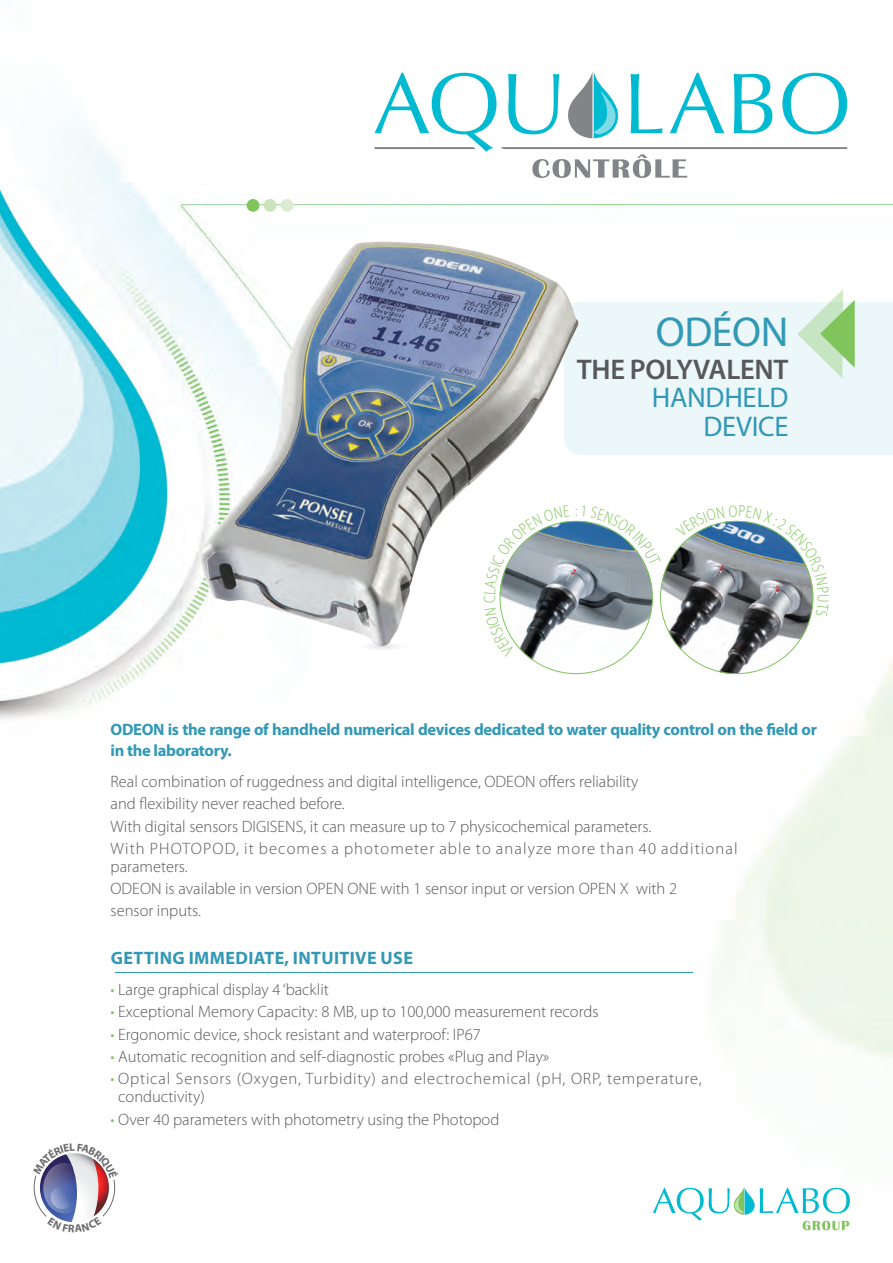
<style>
.page{position:relative;width:893px;height:1263px;background:#fff}
.page>*{position:absolute;margin:0;border:0;box-sizing:border-box;transform-origin:0 0}
.t1{font:42px "Myriad Pro";letter-spacing:-.01em;color:#3198b6}
.t2{font:28.5px/28.5px "Myriad Pro";letter-spacing:-.01em;color:#3198b6;text-align:right}
.t3{font:700 18px "Myriad Pro";letter-spacing:.02em;color:#3198b6}
.t4{font:300 16.5px "Myriad Pro";color:#57585a}
.t5{font:700 16.5px/21px "Myriad Pro";letter-spacing:-.02em;color:#3198b6}
.t6{font:300 16.5px/18px "Myriad Pro";letter-spacing:.05em;color:#57585a}
.t7{font:300 16.5px/18px "Myriad Pro";letter-spacing:.07em;color:#57585a}
.s1{font-weight:600;color:#57585a}
.s2{color:#80c55b}
</style>
<div class="page">
<img style="left:0;top:100px;width:893px;height:1131px">
<div style="left:612px;top:302px;width:281px;height:153px;background:#ecf7fa"></div>
<div style="left:247px;top:199px;width:12px;height:13px;background:#80c55b;border-radius:50%"></div>
<div style="left:264px;top:199px;width:12px;height:13px;background:#cce4bb;border-radius:50%"></div>
<div style="left:281px;top:199px;width:12px;height:13px;background:#dcecd2;border-radius:50%"></div>
<svg style="left:797px;top:289px;width:58px;height:89px;background:#cae7c5"></svg>
<svg style="left:374px;top:71px;width:473px;height:107px"></svg>
<svg style="left:653px;top:1187px;width:197px;height:43px"></svg>
<hr style="left:115px;top:972px;width:578px;height:1px;background:#3198b6">
<img style="left:170px;top:205px;width:442px;height:460px">
<div style="left:500px;top:521px;width:152px;height:153px;background:#fff;border-radius:50%"></div>
<img style="left:500px;top:523px;width:153px;height:139px">
<img style="left:660px;top:521px;width:153px;height:153px;border-radius:77px">
<svg style="left:484px;top:506px;width:85px;height:151px"></svg>
<svg style="left:576px;top:506px;width:85px;height:60px"></svg>
<svg style="left:676px;top:505px;width:153px;height:112px"></svg>
<svg style="left:33px;top:1143px;width:86px;height:88px"></svg>
<p class="t1" style="left:656px;top:306px;width:134px">ODÉON</p>
<p class="t2" style="left:577px;top:355px;width:213px"><span class="s1">THE POLYVALENT<br></span>HANDHELD<br>DEVICE</p>
<p class="t5" style="left:111px;top:719px;width:708px">ODEON is the range of handheld numerical devices dedicated to water quality control on the field or in the laboratory.</p>
<p class="t4" style="left:111px;top:772px;width:529px">Real combination of ruggedness and digital intelligence, ODEON offers reliability</p>
<p class="t4" style="left:111px;top:795px;width:236px">and flexibility never reached before.</p>
<p class="t4" style="left:111px;top:817px;width:542px">With digital sensors DIGISENS, it can measure up to 7 physicochemical parameters.</p>
<p class="t7" style="left:111px;top:840px;width:629px">With PHOTOPOD, it becomes a photometer able to analyze more than 40 additional parameters.</p>
<p class="t4" style="left:111px;top:879px;width:568px">ODEON is available in version OPEN ONE with 1 sensor input or version OPEN X with 2</p>
<p class="t4" style="left:111px;top:902px;width:92px">sensor inputs.</p>
<p class="t3" style="left:111px;top:947px;width:304px">GETTING IMMEDIATE, INTUITIVE USE</p>
<p class="t4" style="left:111px;top:981px;width:220px"><span class="s2">•</span> Large graphical display 4 ‘backlit</p>
<p class="t4" style="left:111px;top:1003px;width:489px"><span class="s2">•</span> Exceptional Memory Capacity: 8 MB, up to 100,000 measurement records</p>
<p class="t4" style="left:111px;top:1025px;width:372px"><span class="s2">•</span> Ergonomic device, shock resistant and waterproof: IP67</p>
<p class="t4" style="left:111px;top:1047px;width:440px"><span class="s2">•</span> Automatic recognition and self-diagnostic probes «Plug and Play»</p>
<p class="t6" style="left:118px;top:1070px;width:585px;text-indent:-8px"><span class="s2">•</span> Optical Sensors (Oxygen, Turbidity) and electrochemical (pH, ORP, temperature, conductivity)</p>
<p class="t4" style="left:111px;top:1110px;width:390px"><span class="s2">•</span> Over 40 parameters with photometry using the Photopod</p>
</div>
